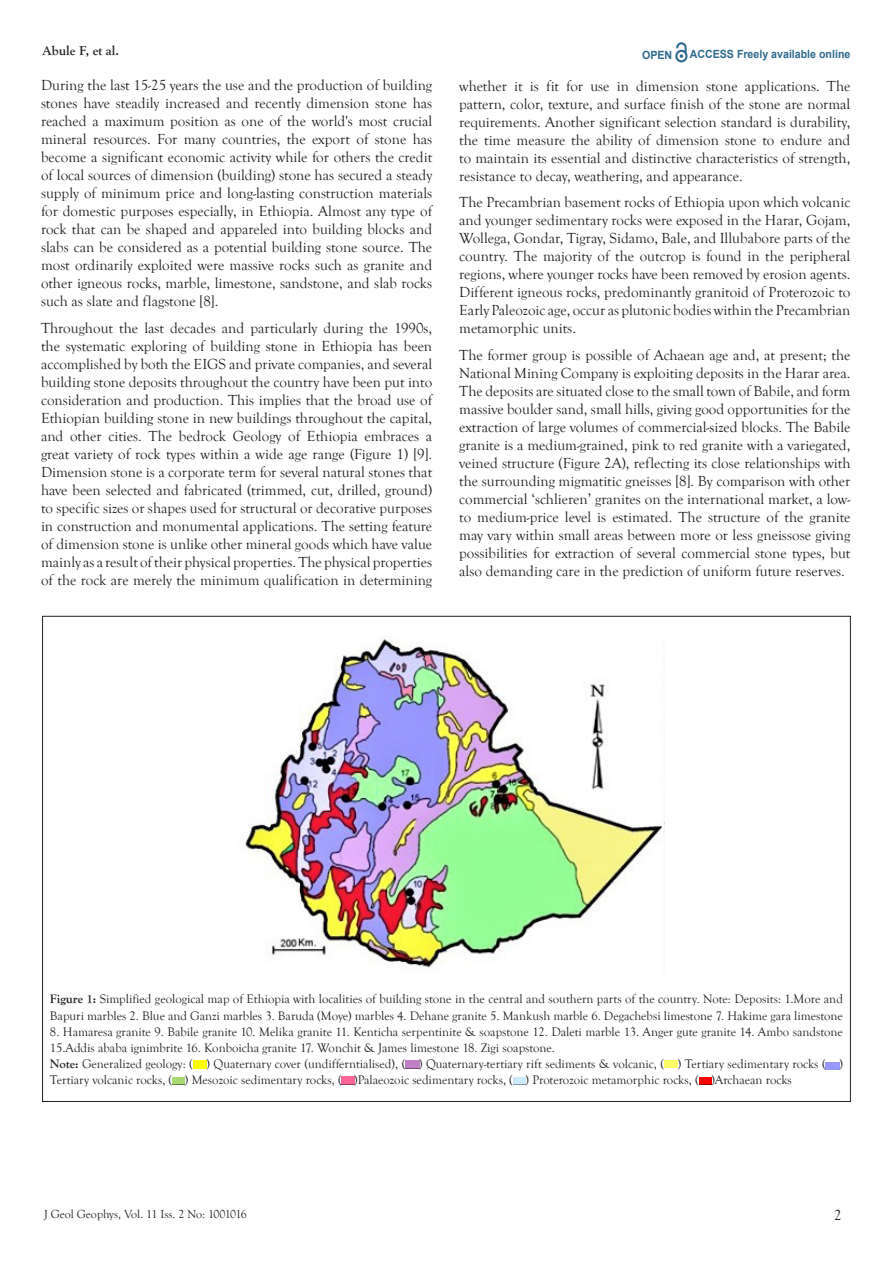
<style>
.page{position:relative;width:893px;height:1263px;background:#fff}
.page>*{position:absolute;margin:0;border:0;box-sizing:border-box;transform-origin:0 0}
.t1{font:15px/18px "Goudy Old Style T";color:#231f20;text-align:justify}
.t2{font:700 13.5px "Goudy Old Style T";color:#231f20}
.t3{font:12.75px/16.2px "Goudy Old Style T";color:#231f20}
.t4{font:12px "Goudy Old Style T";color:#231f20}
.t5{font:700 11.25px "Arial";color:#2d6a8e;scale:.94 1}
.s1{font-weight:700}
</style>
<div class="page">
<svg style="left:675px;top:43px;width:12px;height:19px"></svg>
<img style="left:245px;top:637px;width:419px;height:331px">
<svg style="left:826px;top:1062px;width:13px;height:8px"></svg>
<svg style="left:193px;top:1061px;width:13px;height:7px"></svg>
<img style="left:664px;top:1060px;width:14px;height:7px">
<svg style="left:172px;top:1078px;width:13px;height:6px"></svg>
<img style="left:341px;top:1077px;width:14px;height:7px">
<svg style="left:513px;top:1077px;width:13px;height:7px"></svg>
<svg style="left:699px;top:1077px;width:13px;height:7px"></svg>
<p class="t2" style="left:43px;top:43px;width:78px">Abule F, et al.</p>
<p class="t5" style="left:642px;top:47px;width:34px">OPEN</p>
<p class="t5" style="left:690px;top:46px;width:172px">ACCESS Freely available online</p>
<p class="t1" style="left:41px;top:77px;width:393px">During the last 15-25 years the use and the production of building stones have steadily increased and recently dimension stone has reached a maximum position as one of the world's most crucial mineral resources. For many countries, the export of stone has become a significant economic activity while for others the credit of local sources of dimension (building) stone has secured a steady supply of minimum price and long-lasting construction materials for domestic purposes especially, in Ethiopia. Almost any type of rock that can be shaped and appareled into building blocks and slabs can be considered as a potential building stone source. The most ordinarily exploited were massive rocks such as granite and other igneous rocks, marble, limestone, sandstone, and slab rocks such as slate and flagstone [8].</p>
<p class="t1" style="left:41px;top:319px;width:393px">Throughout the last decades and particularly during the 1990s, the systematic exploring of building stone in Ethiopia has been accomplished by both the EIGS and private companies, and several building stone deposits throughout the country have been put into consideration and production. This implies that the broad use of Ethiopian building stone in new buildings throughout the capital, and other cities. The bedrock Geology of Ethiopia embraces a great variety of rock types within a wide age range (Figure 1) [9].<br>Dimension stone is a corporate term for several natural stones that have been selected and fabricated (trimmed, cut, drilled, ground) to specific sizes or shapes used for structural or decorative purposes in construction and monumental applications. The setting feature of dimension stone is unlike other mineral goods which have value mainly as a result of their physical properties. The physical properties of the rock are merely the minimum qualification in determining</p>
<p class="t1" style="left:459px;top:77px;width:393px">whether it is fit for use in dimension stone applications. The pattern, color, texture, and surface finish of the stone are normal requirements. Another significant selection standard is durability, the time measure the ability of dimension stone to endure and to maintain its essential and distinctive characteristics of strength, resistance to decay, weathering, and appearance.</p>
<p class="t1" style="left:459px;top:193px;width:393px">The Precambrian basement rocks of Ethiopia upon which volcanic and younger sedimentary rocks were exposed in the Harar, Gojam, Wollega, Gondar, Tigray, Sidamo, Bale, and Illubabore parts of the country. The majority of the outcrop is found in the peripheral regions, where younger rocks have been removed by erosion agents.<br>Different igneous rocks, predominantly granitoid of Proterozoic to Early Paleozoic age, occur as plutonic bodies within the Precambrian metamorphic units.</p>
<p class="t1" style="left:459px;top:346px;width:393px">The former group is possible of Achaean age and, at present; the National Mining Company is exploiting deposits in the Harar area.<br>The deposits are situated close to the small town of Babile, and form massive boulder sand, small hills, giving good opportunities for the extraction of large volumes of commercial-sized blocks. The Babile granite is a medium-grained, pink to red granite with a variegated, veined structure (Figure 2A), reflecting its close relationships with the surrounding migmatitic gneisses [8]. By comparison with other commercial ‘schlieren’ granites on the international market, a low&shy;to medium-price level is estimated. The structure of the granite may vary within small areas between more or less gneissose giving possibilities for extraction of several commercial stone types, but also demanding care in the prediction of uniform future reserves.</p>
<p class="t3" style="left:50px;top:991px;width:794px"><span class="s1">Figure 1:</span> Simplified geological map of Ethiopia with localities of building stone in the central and southern parts of the country. Note: Deposits: 1.More and<br>Bapuri marbles 2. Blue and Ganzi marbles 3. Baruda (Moye) marbles 4. Dehane granite 5. Mankush marble 6. Degachebsi limestone 7. Hakime gara limestone</p>
<p class="t3" style="left:50px;top:1024px;width:794px">8. Hamaresa granite 9. Babile granite 10. Melika granite 11. Kenticha serpentinite &amp; soapstone 12. Daleti marble 13. Anger gute granite 14. Ambo sandstone<br>15.Addis ababa ignimbrite 16. Konboicha granite 17. Wonchit &amp; James limestone 18. Zigi soapstone.</p>
<p class="t3" style="left:50px;top:1056px;width:794px"><span class="s1">Note:</span> Generalized geology: ( ) Quaternary cover (undifferntialised), ( ) Quaternary-tertiary rift sediments &amp; volcanic, ( ) Tertiary sedimentary rocks ( )<br>Tertiary volcanic rocks, ( ) Mesozoic sedimentary rocks, ( )Palaeozoic sedimentary rocks, ( ) Proterozoic metamorphic rocks, ( )Archaean rocks</p>
<p class="t4" style="left:44px;top:1207px;width:204px">J Geol Geophys, Vol. 11 Iss. 2 No: 1001016</p>
<p class="t1" style="left:834px;top:1207px;width:9px">2</p>
</div>
